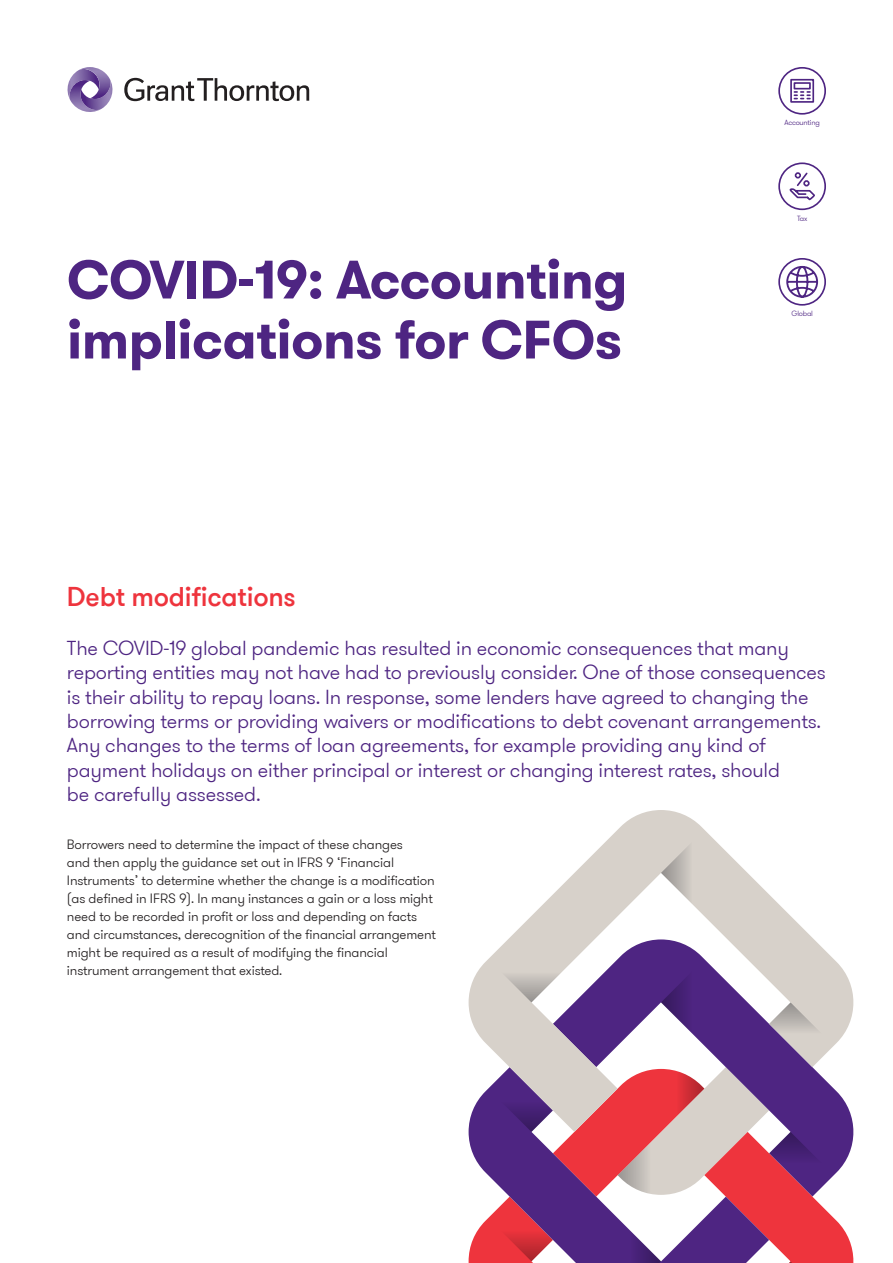
<style>
.page{position:relative;width:893px;height:1263px;background:#fff}
.page>*{position:absolute;margin:0;border:0;box-sizing:border-box;transform-origin:0 0}
._02_Headline_two_Bol{font:700 54px/60px "GT Walsheim Pro";letter-spacing:-.01em;color:#4e2582}
._03_Headline_three_M{font:500 27px "GT Walsheim Pro";letter-spacing:-.01em;color:#ee343d}
._04_Headline_four_Me{font:300 20.25px/24.3px "GT Walsheim Pro";letter-spacing:-.01em;color:#4e2582}
._11_Body_text{font:300 13.5px/18px "GT Walsheim Pro";letter-spacing:-.01em;color:#231f20}
.t1{font:300 7.5px "GT Walsheim Pro";letter-spacing:-.03em;color:#4e2582}
</style>
<div class="page">
<svg style="left:124px;top:78px;width:185px;height:23px"></svg>
<svg style="left:67px;top:67px;width:46px;height:45px"></svg>
<svg style="left:769px;top:1132px;width:85px;height:131px;fill:#ee343d"></svg>
<svg style="left:769px;top:1261px;width:65px;height:2px"></svg>
<svg style="left:469px;top:1132px;width:300px;height:131px"></svg>
<svg style="left:469px;top:810px;width:385px;height:322px"></svg>
<svg style="left:769px;top:1002px;width:65px;height:44px;background:#c6bec1"></svg>
<svg style="left:488px;top:959px;width:87px;height:43px"></svg>
<svg style="left:661px;top:830px;width:43px;height:86px"></svg>
<svg style="left:661px;top:959px;width:43px;height:87px"></svg>
<svg style="left:618px;top:1218px;width:43px;height:45px"></svg>
<svg style="left:488px;top:1067px;width:346px;height:129px;background:#b2708f"></svg>
<svg style="left:778px;top:67px;width:48px;height:48px"></svg>
<svg style="left:778px;top:258px;width:48px;height:48px"></svg>
<svg style="left:778px;top:162px;width:48px;height:48px"></svg>
<p class="t1" style="left:785px;top:118px;width:37px">Accounting</p>
<p class="_02_Headline_two_Bol" style="left:67px;top:250px;width:562px">COVID-19: Accounting implications for CFOs</p>
<p class="_03_Headline_three_M" style="left:67px;top:580px;width:230px">Debt modifications</p>
<p class="t1" style="left:797px;top:213px;width:12px">Tax</p>
<p class="t1" style="left:791px;top:309px;width:23px">Global</p>
<p class="_04_Headline_four_Me" style="left:67px;top:636px;width:760px">The COVID-19 global pandemic has resulted in economic consequences that many reporting entities may not have had to previously consider. One of those consequences is their ability to repay loans. In response, some lenders have agreed to changing the borrowing terms or providing waivers or modifications to debt covenant arrangements.<br>Any changes to the terms of loan agreements, for example providing any kind of payment holidays on either principal or interest or changing interest rates, should<br>be carefully assessed.</p>
<p class="_11_Body_text" style="left:67px;top:836px;width:371px">Borrowers need to determine the impact of these changes<br>and then apply the guidance set out in IFRS 9 ‘Financial Instruments’ to determine whether the change is a modification (as defined in IFRS 9). In many instances a gain or a loss might need to be recorded in profit or loss and depending on facts and circumstances, derecognition of the financial arrangement might be required as a result of modifying the financial instrument arrangement that existed.</p>
</div>
